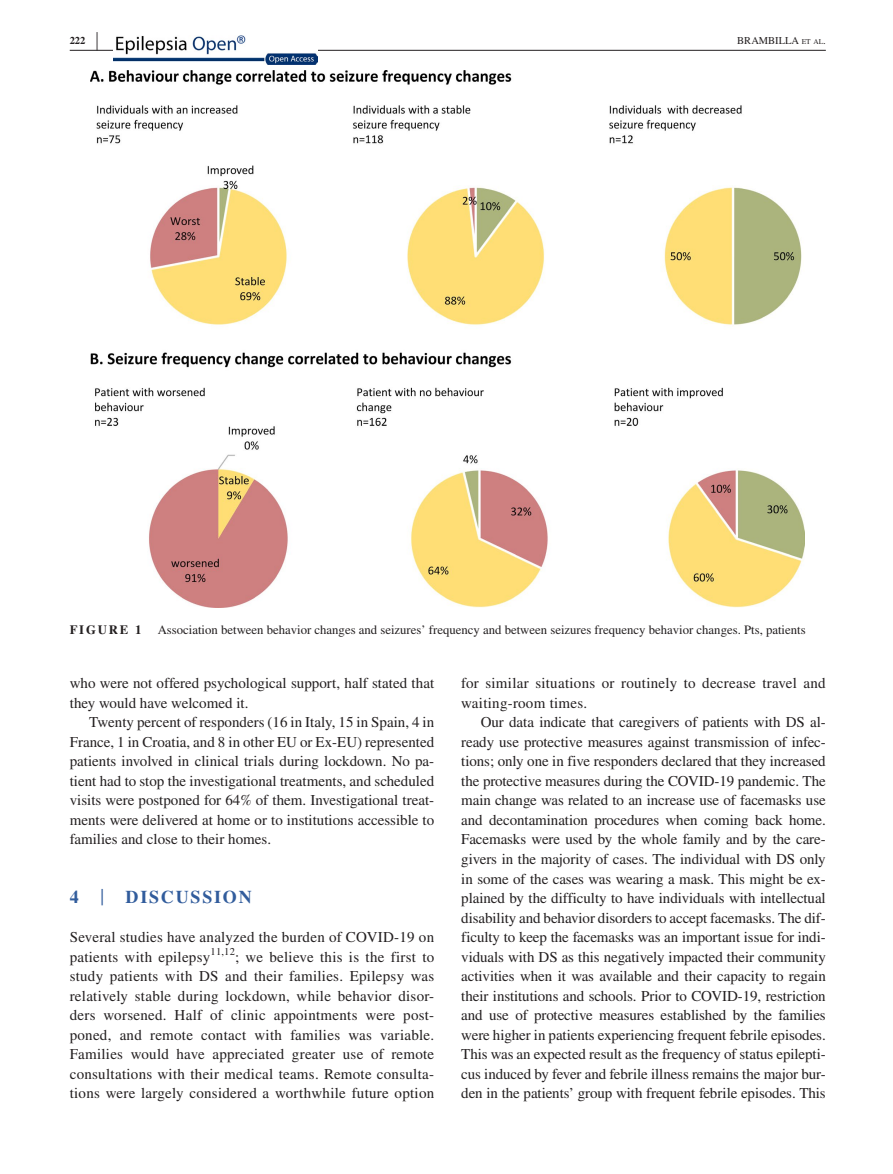
<style>
.page{position:relative;width:893px;height:1174px;background:#fff}
.page>*{position:absolute;margin:0;border:0;box-sizing:border-box;transform-origin:0 0}
.t1{font:700 25.95px "STIX";color:#231f20;scale:.36 1}
.t2{font:700 18px "STIX";letter-spacing:.1em;color:#315c9c}
.t3{font:15px/19.5px "STIX";color:#231f20;text-align:justify}
.t4{font:15px/19.5px "STIX";letter-spacing:.02em;color:#231f20}
.t5{font:12.75px "STIX";color:#231f20}
.t6{font:700 12.75px "STIX";letter-spacing:.14em;color:#231f20}
.t7{font:10.5px "STIX";color:#231f20}
.t8{font:10.5px "STIX";color:#231f20}
.t9{font:700 10.5px "STIX";color:#231f20}
.s1{font-size:7.35px}
.s2{font-weight:400;font-size:23.7px}
</style>
<div class="page">
<hr style="left:70px;top:50px;width:756px;height:1px;background:#231f20">
<img style="left:114px;top:35px;width:204px;height:30px">
<img style="left:91px;top:70px;width:714px;height:537px">
<p class="t9" style="left:70px;top:34px;width:17px">222</p>
<h1 class="t1" style="left:96px;top:26px;width:7px">|</h1>
<p class="t7" style="left:737px;top:33px;width:90px">BRAMBILLA <span class="s1">et al</span> .</p>
<p class="t6" style="left:70px;top:622px;width:73px">FIGURE 1</p>
<p class="t5" style="left:158px;top:621px;width:649px">Association between behavior changes and seizures’ frequency and between seizures frequency behavior changes. Pts, patients</p>
<p class="t3" style="left:70px;top:674px;width:366px">who were not offered psychological support, half stated that they would have welcomed it.</p>
<p class="t3" style="left:70px;top:713px;width:366px;text-indent:20px">Twenty percent of responders (16 in Italy, 15 in Spain, 4 in France, 1 in Croatia, and 8 in other EU or Ex-EU) represented patients involved in clinical trials during lockdown. No pa&shy;tient had to stop the investigational treatments, and scheduled visits were postponed for 64% of them. Investigational treat&shy;ments were delivered at home or to institutions accessible to families and close to their homes.</p>
<p class="t2" style="left:70px;top:886px;width:184px">4 <span class="s2">|</span> DISCUSSION</p>
<p class="t4" style="left:70px;top:928px;width:366px">Several studies have analyzed the burden of COVID-19 on patients with epilepsy</p>
<p class="t8" style="left:211px;top:944px;width:26px">11,12</p>
<p class="t3" style="left:70px;top:947px;width:366px;text-indent:165px">; we believe this is the first to study patients with DS and their families. Epilepsy was relatively stable during lockdown, while behavior disor&shy;ders worsened. Half of clinic appointments were post&shy;poned, and remote contact with families was variable.<br>Families would have appreciated greater use of remote consultations with their medical teams. Remote consulta&shy;tions were largely considered a worthwhile future option</p>
<p class="t4" style="left:461px;top:674px;width:366px">for similar situations or routinely to decrease travel and waiting-room times.</p>
<p class="t3" style="left:461px;top:713px;width:366px;text-indent:20px">Our data indicate that caregivers of patients with DS al&shy;ready use protective measures against transmission of infec&shy;tions; only one in five responders declared that they increased the protective measures during the COVID-19 pandemic. The main change was related to an increase use of facemasks use and decontamination procedures when coming back home.<br>Facemasks were used by the whole family and by the care&shy;givers in the majority of cases. The individual with DS only in some of the cases was wearing a mask. This might be ex&shy;plained by the difficulty to have individuals with intellectual disability and behavior disorders to accept facemasks. The dif&shy;ficulty to keep the facemasks was an important issue for indi&shy;viduals with DS as this negatively impacted their community activities when it was available and their capacity to regain their institutions and schools. Prior to COVID-19, restriction and use of protective measures established by the families were higher in patients experiencing frequent febrile episodes.<br>This was an expected result as the frequency of status epilepti&shy;cus induced by fever and febrile illness remains the major bur&shy;den in the patients’ group with frequent febrile episodes. This</p>
</div>
